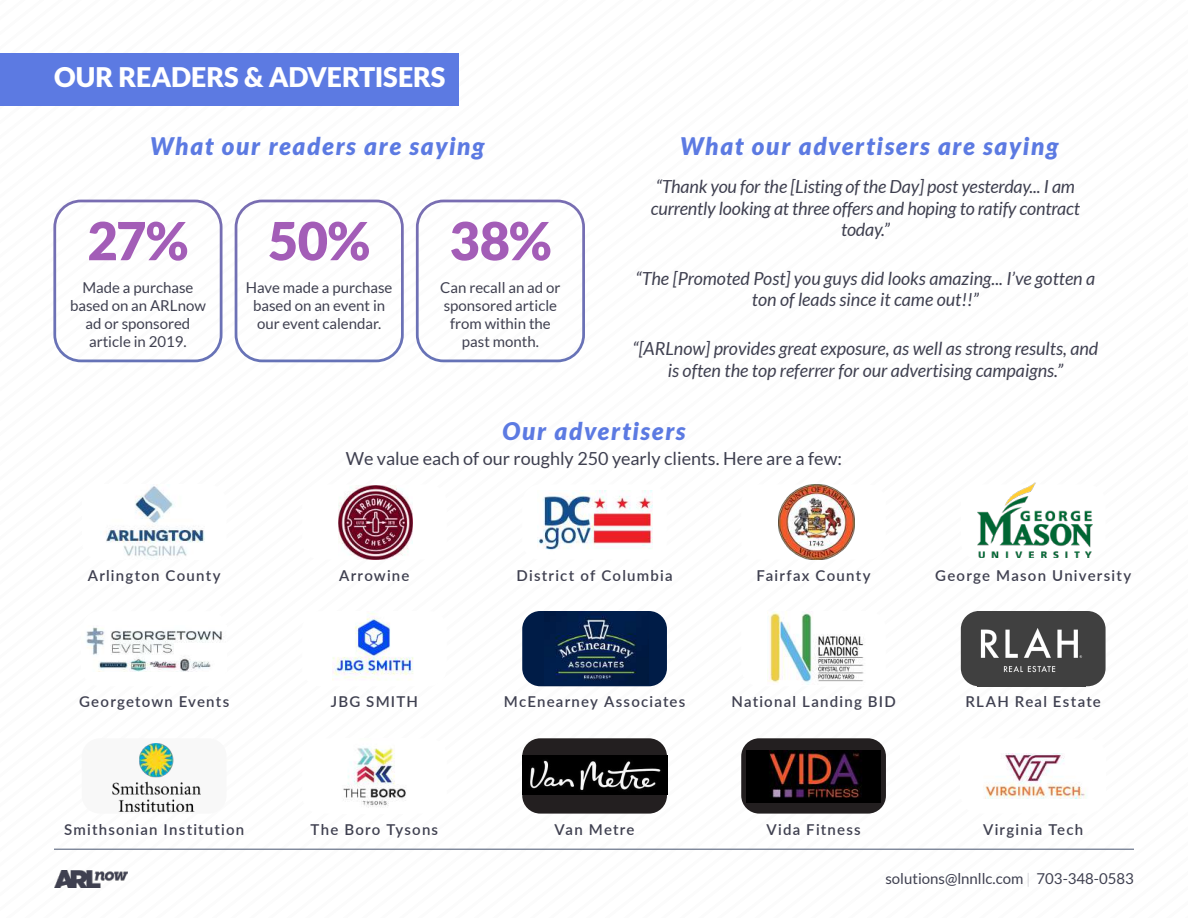
<style>
.page{position:relative;width:1188px;height:918px;background:#fff}
.page>*{position:absolute;margin:0;border:0;box-sizing:border-box;transform-origin:0 0}
.t1{font:900 52.5px "Lato";color:#a35db7}
.t2{font:900 27px "Lato";letter-spacing:-.01em;color:#fff}
.t3{font:italic 900 24.3px "Lato";letter-spacing:.07em;color:#5c7ae2}
.t4{font:italic 18px/21.6px "Lato";color:#3f4050;text-align:center}
.t5{font:18px "Lato";color:#3f4050}
.t6{font:600 15px "Lato";letter-spacing:.08em;color:#3f4050}
.t7{font:15px/18px "Lato";color:#3f4050;text-align:center}
.s1{font-weight:100}
</style>
<div class="page">
<img style="left:54px;top:870px;width:73px;height:18px">
<hr style="left:54px;top:849px;width:1080px;height:1px;background:#495670">
<div style="left:0;top:54px;width:458px;height:52px;background:#5c7ae2"></div>
<svg style="left:53px;top:200px;width:170px;height:162px"></svg>
<svg style="left:235px;top:200px;width:169px;height:162px"></svg>
<svg style="left:416px;top:200px;width:169px;height:162px"></svg>
<img style="left:105px;top:486px;width:100px;height:73px">
<img style="left:339px;top:486px;width:73px;height:73px">
<img style="left:538px;top:490px;width:114px;height:60px">
<img style="left:779px;top:484px;width:75px;height:76px">
<img style="left:978px;top:483px;width:114px;height:74px">
<div style="left:522px;top:611px;width:145px;height:75px;background:#001c47;border-radius:18px"></div>
<div style="left:961px;top:611px;width:145px;height:75px;background:#404040;border-radius:18px"></div>
<img style="left:86px;top:627px;width:136px;height:44px">
<img style="left:332px;top:611px;width:82px;height:69px">
<img style="left:555px;top:611px;width:82px;height:70px">
<img style="left:767px;top:611px;width:97px;height:74px">
<img style="left:980px;top:628px;width:103px;height:45px">
<div style="left:522px;top:738px;width:145px;height:76px;background:#231f20;border-radius:18px"></div>
<div style="left:741px;top:738px;width:145px;height:76px;background:#231f20;border-radius:18px"></div>
<div style="left:82px;top:738px;width:145px;height:76px;background:#f8f8f8;border-radius:18px"></div>
<img style="left:113px;top:744px;width:87px;height:68px">
<img style="left:343px;top:747px;width:63px;height:61px">
<img style="left:523px;top:755px;width:144px;height:40px">
<img style="left:746px;top:750px;width:135px;height:53px">
<img style="left:983px;top:753px;width:103px;height:46px">
<h2 class="t2" style="left:54px;top:62px;width:393px">OUR READERS &amp; ADVERTISERS</h2>
<h3 class="t3" style="left:150px;top:132px;width:336px">What our readers are saying</h3>
<h1 class="t1" style="left:87px;top:210px;width:103px">27%</h1>
<p class="t7" style="left:70px;top:279px;width:137px">Made a purchase based on an ARLnow ad or sponsored article in 2019.</p>
<h1 class="t1" style="left:268px;top:210px;width:104px">50%</h1>
<p class="t7" style="left:246px;top:279px;width:148px">Have made a purchase based on an event in our event calendar.</p>
<h1 class="t1" style="left:449px;top:210px;width:104px">38%</h1>
<p class="t7" style="left:440px;top:279px;width:122px">Can recall an ad or sponsored article from within the past month.</p>
<h3 class="t3" style="left:680px;top:132px;width:380px">What our advertisers are saying</h3>
<p class="t4" style="left:651px;top:176px;width:430px">“Thank you for the [Listing of the Day] post yesterday... I am currently looking at three offers and hoping to ratify contract today.”</p>
<p class="t4" style="left:636px;top:268px;width:461px">“The [Promoted Post] you guys did looks amazing... I’ve gotten a ton of leads since it came out!!”</p>
<p class="t4" style="left:633px;top:338px;width:467px">“[ARLnow] provides great exposure, as well as strong results, and is often the top referrer for our advertising campaigns.”</p>
<h3 class="t3" style="left:502px;top:416px;width:185px">Our advertisers</h3>
<p class="t5" style="left:346px;top:449px;width:498px">We value each of our roughly 250 yearly clients. Here are a few:</p>
<p class="t6" style="left:88px;top:564px;width:135px">Arlington County</p>
<p class="t6" style="left:339px;top:564px;width:72px">Arrowine</p>
<p class="t6" style="left:517px;top:564px;width:158px">District of Columbia</p>
<p class="t6" style="left:757px;top:564px;width:116px">Fairfax County</p>
<p class="t6" style="left:935px;top:564px;width:198px">George Mason University</p>
<p class="t6" style="left:79px;top:691px;width:152px">Georgetown Events</p>
<p class="t6" style="left:331px;top:691px;width:89px">JBG SMITH</p>
<p class="t6" style="left:504px;top:691px;width:183px">McEnearney Associates</p>
<p class="t6" style="left:731px;top:691px;width:166px">National Landing BID</p>
<p class="t6" style="left:965px;top:691px;width:137px">RLAH Real Estate</p>
<p class="t6" style="left:64px;top:818px;width:182px">Smithsonian Institution</p>
<p class="t6" style="left:311px;top:818px;width:129px">The Boro Tysons</p>
<p class="t6" style="left:555px;top:818px;width:81px">Van Metre</p>
<p class="t6" style="left:766px;top:818px;width:96px">Vida Fitness</p>
<p class="t6" style="left:983px;top:818px;width:102px">Virginia Tech</p>
<p class="t7" style="left:885px;top:869px;width:250px">solutions@lnnllc.com <span class="s1">|</span> 703-348-0583</p>
</div>
